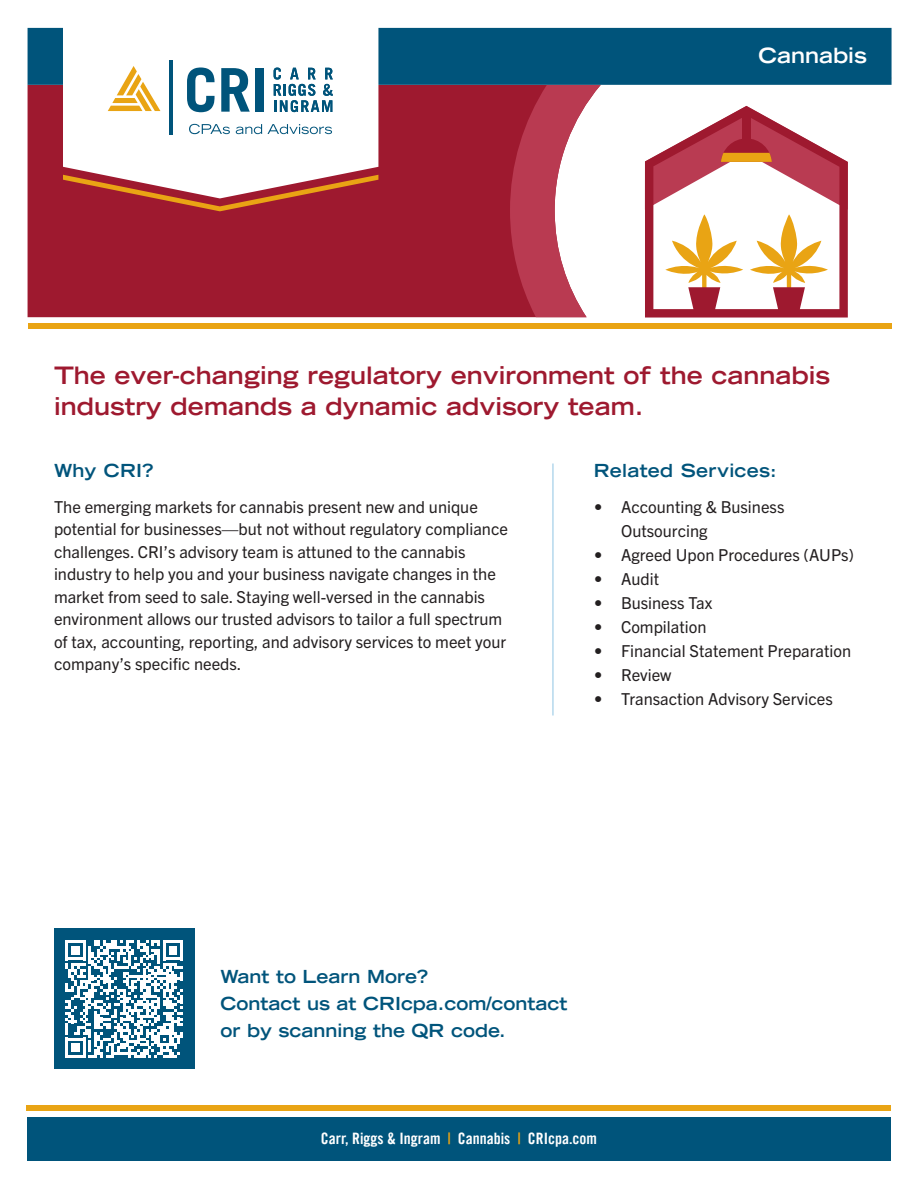
<style>
.page{position:relative;width:918px;height:1188px;background:#fff}
.page>*{position:absolute;margin:0;border:0;box-sizing:border-box;transform-origin:0 0}
.Red-_Top_Large_Subhe{font:700 expanded 24px/31.5px "Trade Gothic LT Std";color:#9e192f}
.Top_Header_Title-_Wh{font:700 expanded 21px "Trade Gothic LT Std";color:#fff}
.QR_Code{font:700 expanded 18px/27px "Trade Gothic LT Std";color:#00547b}
.List_TITLE_-_Related{font:700 expanded 18px "Trade Gothic LT Std";letter-spacing:.015em;color:#00547b}
.t1{font:16.5px/22.5px "Trade Gothic Next LT Pro";color:#231f20}
.t2{font:15.75px "Trade Gothic LT Std Bd Cn 20";color:#fff}
.s1{color:#e9a414}
</style>
<div class="page">
<div style="left:28px;top:85px;width:482px;height:232px;background:#9e192f"></div>
<div style="left:27px;top:1117px;width:864px;height:44px;background:#00547b"></div>
<div style="left:27px;top:1106px;width:864px;height:5px;background:#e9a414"></div>
<div style="left:28px;top:323px;width:864px;height:6px;background:#e9a414"></div>
<svg style="left:510px;top:85px;width:91px;height:232px"></svg>
<div style="left:28px;top:28px;width:864px;height:57px;background:#00547b"></div>
<svg style="left:63px;top:198px;width:315px;height:13px;background:#a72b2b"></svg>
<svg style="left:63px;top:28px;width:315px;height:170px"></svg>
<hr style="left:170px;top:60px;width:3px;height:75px;background:#00547b">
<svg style="left:187px;top:67px;width:28px;height:45px"></svg>
<svg style="left:221px;top:68px;width:29px;height:44px"></svg>
<div style="left:255px;top:68px;width:9px;height:44px;background:#00547b"></div>
<svg style="left:189px;top:124px;width:41px;height:10px"></svg>
<svg style="left:236px;top:124px;width:26px;height:10px"></svg>
<svg style="left:268px;top:124px;width:64px;height:10px"></svg>
<svg style="left:274px;top:68px;width:59px;height:44px"></svg>
<svg style="left:108px;top:66px;width:52px;height:45px"></svg>
<svg style="left:645px;top:106px;width:203px;height:212px"></svg>
<hr style="left:552px;top:464px;width:2px;height:252px;background:#b4d8ec">
<div style="left:54px;top:929px;width:140px;height:140px;background:#00547b"></div>
<svg style="left:65px;top:940px;width:118px;height:118px"></svg>
<h1 class="Top_Header_Title-_Wh" style="left:758px;top:42px;width:110px">Cannabis</h1>
<p class="Red-_Top_Large_Subhe" style="left:54px;top:359px;width:778px">The ever-changing regulatory environment of the cannabis industry demands a dynamic advisory team.</p>
<p class="List_TITLE_-_Related" style="left:54px;top:459px;width:101px">Why CRI?</p>
<p class="t1" style="left:54px;top:495px;width:455px">The emerging markets for cannabis present new and unique potential for businesses—but not without regulatory compliance challenges. CRI’s advisory team is attuned to the cannabis industry to help you and your business navigate changes in the market from seed to sale. Staying well-versed in the cannabis environment allows our trusted advisors to tailor a full spectrum of tax, accounting, reporting, and advisory services to meet your company’s specific needs.</p>
<p class="List_TITLE_-_Related" style="left:594px;top:459px;width:184px">Related Services:</p>
<p class="t1" style="left:621px;top:494px;width:165px;line-height:24px;text-indent:-27px">• Accounting &amp; Business<br>Outsourcing</p>
<p class="t1" style="left:594px;top:543px;width:262px">• Agreed Upon Procedures (AUPs)</p>
<p class="t1" style="left:594px;top:567px;width:67px">• Audit</p>
<p class="t1" style="left:594px;top:591px;width:120px">• Business Tax</p>
<p class="t1" style="left:594px;top:615px;width:114px">• Compilation</p>
<p class="t1" style="left:594px;top:639px;width:259px">• Financial Statement Preparation</p>
<p class="t1" style="left:594px;top:663px;width:79px">• Review</p>
<p class="t1" style="left:594px;top:687px;width:240px">• Transaction Advisory Services</p>
<p class="QR_Code" style="left:221px;top:963px;width:209px">Want to Learn More?</p>
<p class="QR_Code" style="left:221px;top:990px;width:348px">Contact us at CRIcpa.com/contact or by scanning the QR code.</p>
<p class="t2" style="left:321px;top:1129px;width:278px">Carr, Riggs &amp; Ingram <span class="s1">|</span> Cannabis <span class="s1">|</span> CRIcpa.com</p>
</div>
